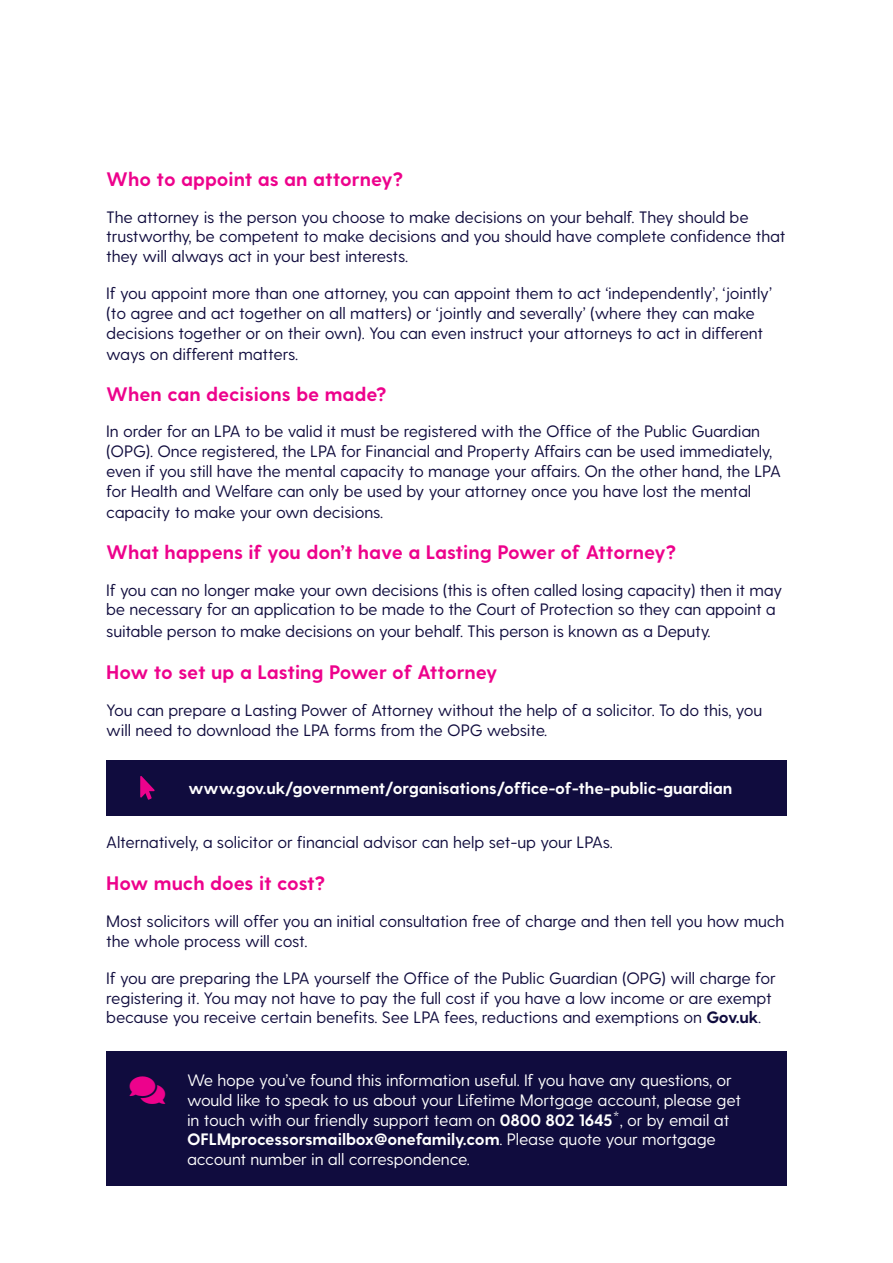
<style>
.page{position:relative;width:893px;height:1263px;background:#fff}
.page>*{position:absolute;margin:0;border:0;box-sizing:border-box;transform-origin:0 0}
.t1{font:700 19.5px "Greycliff CF";color:#ed028c}
.t2{font:16.5px/19.8px "Greycliff CF";letter-spacing:-.01em;color:#100c3e}
.t3{font:16.5px/19.8px "Greycliff CF";letter-spacing:-.01em;color:#fff}
.t4{font:700 16.5px "Greycliff CF";letter-spacing:-.01em;color:#fff}
.s1{font-weight:700}
</style>
<div class="page">
<div style="left:106px;top:1051px;width:681px;height:135px;background:#100c3e"></div>
<div style="left:106px;top:760px;width:681px;height:56px;background:#100c3e"></div>
<svg style="left:140px;top:776px;width:15px;height:24px"></svg>
<p class="t1" style="left:106px;top:167px;width:298px">Who to appoint as an attorney?</p>
<p class="t2" style="left:106px;top:207px;width:681px">The attorney is the person you choose to make decisions on your behalf. They should be trustworthy, be competent to make decisions and you should have complete confidence that they will always act in your best interests.</p>
<p class="t2" style="left:106px;top:284px;width:667px">If you appoint more than one attorney, you can appoint them to act ‘independently’, ‘jointly’ (to agree and act together on all matters) or ‘jointly and severally’ (where they can make decisions together or on their own). You can even instruct your attorneys to act in different</p>
<p class="t2" style="left:106px;top:345px;width:194px">ways on different matters.</p>
<p class="t1" style="left:106px;top:382px;width:282px">When can decisions be made?</p>
<p class="t2" style="left:106px;top:422px;width:676px">In order for an LPA to be valid it must be registered with the Office of the Public Guardian (OPG). Once registered, the LPA for Financial and Property Affairs can be used immediately, even if you still have the mental capacity to manage your affairs. On the other hand, the LPA for Health and Welfare can only be used by your attorney once you have lost the mental</p>
<p class="t2" style="left:106px;top:503px;width:279px">capacity to make your own decisions.</p>
<p class="t1" style="left:106px;top:540px;width:572px">What happens if you don’t have a Lasting Power of Attorney?</p>
<p class="t2" style="left:106px;top:580px;width:677px">If you can no longer make your own decisions (this is often called losing capacity) then it may be necessary for an application to be made to the Court of Protection so they can appoint a</p>
<p class="t2" style="left:106px;top:622px;width:606px">suitable person to make decisions on your behalf. This person is known as a Deputy.</p>
<p class="t1" style="left:106px;top:661px;width:393px">How to set up a Lasting Power of Attorney</p>
<p class="t2" style="left:106px;top:701px;width:657px">You can prepare a Lasting Power of Attorney without the help of a solicitor. To do this, you will need to download the LPA forms from the OPG website.</p>
<p class="t4" style="left:189px;top:779px;width:545px">www.gov.uk/government/organisations/office-of-the-public-guardian</p>
<p class="t2" style="left:106px;top:833px;width:508px">Alternatively, a solicitor or financial advisor can help set-up your LPAs.</p>
<p class="t1" style="left:106px;top:872px;width:220px">How much does it cost?</p>
<p class="t2" style="left:106px;top:912px;width:680px">Most solicitors will offer you an initial consultation free of charge and then tell you how much the whole process will cost.</p>
<p class="t2" style="left:106px;top:968px;width:671px">If you are preparing the LPA yourself the Office of the Public Guardian (OPG) will charge for registering it. You may not have to pay the full cost if you have a low income or are exempt because you receive certain benefits. See LPA fees, reductions and exemptions on <span class="s1">Gov.uk</span>.</p>
<p class="t3" style="left:187px;top:1070px;width:556px">We hope you’ve found this information useful. If you have any questions, or would like to speak to us about your Lifetime Mortgage account, please get in touch with our friendly support team on <span class="s1">0800 802 1645</span>*, or by email at <span class="s1">OFLMprocessorsmailbox@onefamily.com</span>. Please quote your mortgage account number in all correspondence.</p>
</div>
